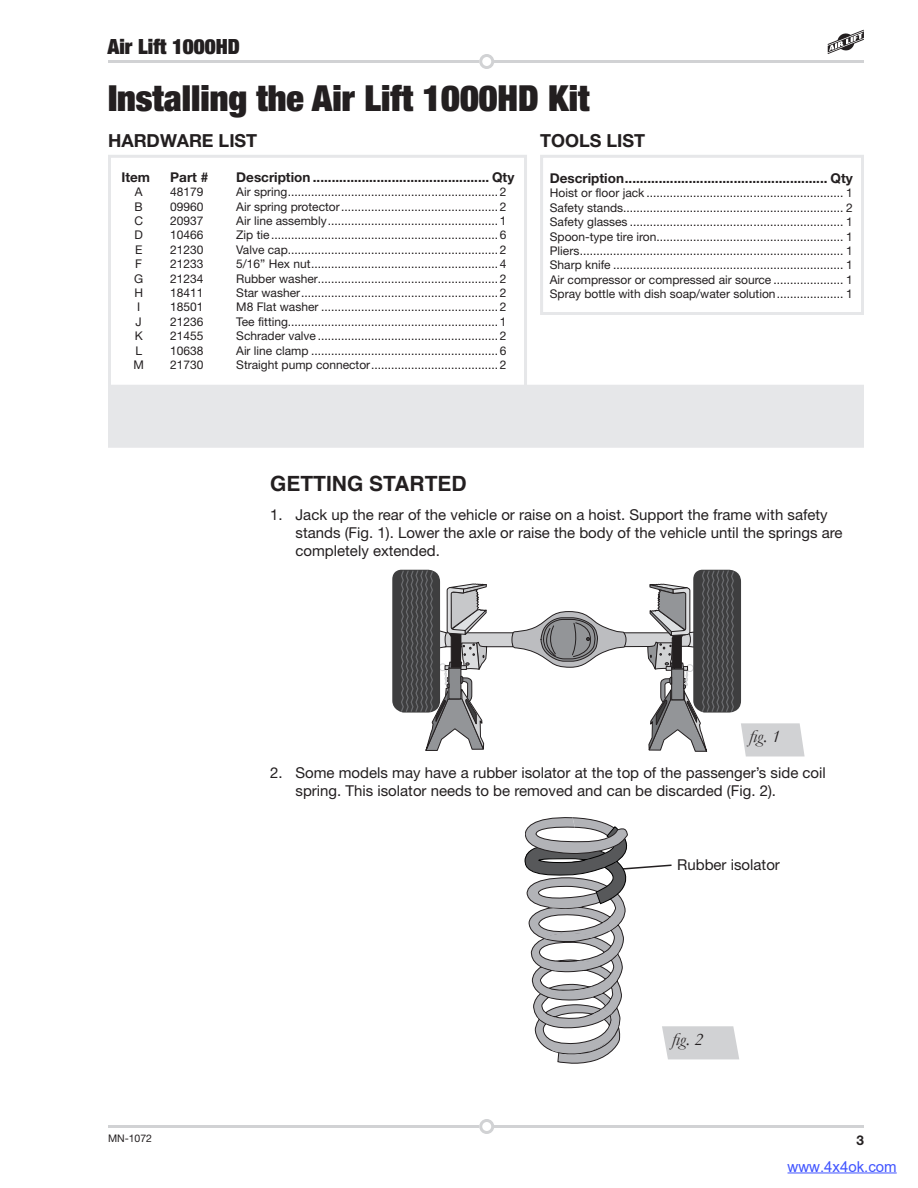
<style>
.page{position:relative;width:918px;height:1188px;background:#fff}
.page>*{position:absolute;margin:0;border:0;box-sizing:border-box;transform-origin:0 0}
.t1{font:900 expanded 36px "Helvetica Neue";color:#231f20}
.t2{font:700 21px "Helvetica";color:#231f20}
.t3{font:900 expanded 21px "Helvetica Neue";color:#231f20}
.t4{font:700 18px "Helvetica Neue";color:#231f20}
.t5{font:italic 18px "Garamond";color:#231f20}
.t6{font:15px/18px "Helvetica Neue";color:#231f20}
.t7{font:15px "Arial";color:#4054ff}
.t8{font:700 13.5px "Helvetica Neue";color:#231f20}
.t9{font:12px/14.4px "Helvetica Neue";color:#231f20;text-align:justify}
.t10{font:10.5px "Helvetica Neue";color:#231f20}
</style>
<div class="page">
<hr style="left:493px;top:1125px;width:371px;height:3px;background:#d1d2d4">
<div style="left:479px;top:1119px;width:15px;height:15px;border:3px solid #d1d2d4;border-radius:50%"></div>
<hr style="left:108px;top:1125px;width:371px;height:3px;background:#d1d2d4">
<hr style="left:493px;top:60px;width:371px;height:3px;background:#d1d2d4">
<div style="left:479px;top:54px;width:15px;height:15px;border:3px solid #d1d2d4;border-radius:50%"></div>
<hr style="left:108px;top:60px;width:371px;height:3px;background:#d1d2d4">
<svg style="left:827px;top:30px;width:37px;height:24px"></svg>
<div style="left:108px;top:155px;width:419px;height:246px;border:3px solid #e6e7e9"></div>
<div style="left:540px;top:155px;width:324px;height:160px;border:3px solid #e6e7e9"></div>
<div style="left:108px;top:385px;width:756px;height:63px;background:#e6e7e9"></div>
<div style="left:444px;top:633px;width:69px;height:14px;background:#d1d2d4"></div>
<div style="left:444px;top:632px;width:69px;height:15px;border:1px solid #231f20"></div>
<svg style="left:392px;top:569px;width:100px;height:182px"></svg>
<svg style="left:511px;top:569px;width:294px;height:187px"></svg>
<svg style="left:524px;top:818px;width:215px;height:245px"></svg>
<hr style="left:788px;top:1173px;width:109px;height:1px;background:#4054ff">
<h2 class="t3" style="left:108px;top:33px;width:134px">Air Lift 1000HD</h2>
<h1 class="t1" style="left:108px;top:76px;width:483px">Installing the Air Lift 1000HD Kit</h1>
<h3 class="t4" style="left:108px;top:129px;width:151px">HARDWARE LIST</h3>
<h3 class="t4" style="left:540px;top:129px;width:107px">TOOLS LIST</h3>
<p class="t8" style="left:550px;top:170px;width:79px">Description.......................................................</p>
<p class="t8" style="left:831px;top:170px;width:24px">Qty</p>
<p class="t9" style="left:550px;top:186px;width:305px">Hoist or floor jack ........................................................... 1<br>Safety stands.................................................................. 2<br>Safety glasses ................................................................ 1<br>Spoon-type tire iron........................................................ 1<br>Pliers............................................................................... 1<br>Sharp knife ..................................................................... 1<br>Air compressor or compressed air source ..................... 1<br>Spray bottle with dish soap/water solution.................... 1</p>
<p class="t8" style="left:122px;top:169px;width:30px">Item</p>
<p class="t8" style="left:170px;top:169px;width:40px">Part #</p>
<p class="t8" style="left:236px;top:169px;width:79px">Description................................................</p>
<p class="t8" style="left:492px;top:169px;width:24px">Qty</p>
<p class="t9" style="left:135px;top:185px;width:9px">A</p>
<p class="t9" style="left:170px;top:185px;width:35px">48179</p>
<p class="t9" style="left:236px;top:185px;width:272px">Air spring............................................................... 2</p>
<p class="t9" style="left:135px;top:199px;width:10px">B</p>
<p class="t9" style="left:170px;top:199px;width:35px">09960</p>
<p class="t9" style="left:236px;top:199px;width:272px">Air spring protector............................................... 2</p>
<p class="t9" style="left:134px;top:213px;width:10px">C</p>
<p class="t9" style="left:170px;top:213px;width:35px">20937</p>
<p class="t9" style="left:236px;top:213px;width:272px">Air line assembly................................................... 1</p>
<p class="t9" style="left:135px;top:228px;width:10px">D</p>
<p class="t9" style="left:170px;top:228px;width:35px">10466</p>
<p class="t9" style="left:236px;top:228px;width:272px">Zip tie .................................................................... 6</p>
<p class="t9" style="left:135px;top:242px;width:9px">E</p>
<p class="t9" style="left:170px;top:242px;width:35px">21230</p>
<p class="t9" style="left:236px;top:242px;width:272px">Valve cap............................................................... 2</p>
<p class="t9" style="left:135px;top:257px;width:8px">F</p>
<p class="t9" style="left:170px;top:257px;width:35px">21233</p>
<p class="t9" style="left:236px;top:257px;width:272px">5/16” Hex nut........................................................ 4</p>
<p class="t9" style="left:134px;top:271px;width:11px">G</p>
<p class="t9" style="left:170px;top:271px;width:35px">21234</p>
<p class="t9" style="left:236px;top:271px;width:272px">Rubber washer...................................................... 2</p>
<p class="t9" style="left:134px;top:285px;width:10px">H</p>
<p class="t9" style="left:170px;top:285px;width:35px">18411</p>
<p class="t9" style="left:236px;top:285px;width:272px">Star washer........................................................... 2</p>
<p class="t9" style="left:137px;top:300px;width:5px">I</p>
<p class="t9" style="left:170px;top:300px;width:35px">18501</p>
<p class="t9" style="left:236px;top:300px;width:272px">M8 Flat washer ..................................................... 2</p>
<p class="t9" style="left:136px;top:314px;width:8px">J</p>
<p class="t9" style="left:170px;top:314px;width:35px">21236</p>
<p class="t9" style="left:236px;top:314px;width:272px">Tee fitting............................................................... 1</p>
<p class="t9" style="left:135px;top:329px;width:10px">K</p>
<p class="t9" style="left:170px;top:329px;width:35px">21455</p>
<p class="t9" style="left:236px;top:329px;width:272px">Schrader valve ...................................................... 2</p>
<p class="t9" style="left:135px;top:343px;width:8px">L</p>
<p class="t9" style="left:170px;top:343px;width:35px">10638</p>
<p class="t9" style="left:236px;top:343px;width:272px">Air line clamp ........................................................ 6</p>
<p class="t9" style="left:134px;top:357px;width:12px">M</p>
<p class="t9" style="left:170px;top:357px;width:35px">21730</p>
<p class="t9" style="left:236px;top:357px;width:272px">Straight pump connector...................................... 2</p>
<h2 class="t2" style="left:270px;top:467px;width:198px">GETTING STARTED</h2>
<p class="t6" style="left:296px;top:505px;width:549px;text-indent:-26px">1. Jack up the rear of the vehicle or raise on a hoist. Support the frame with safety stands (Fig. 1). Lower the axle or raise the body of the vehicle until the springs are completely extended.</p>
<h3 class="t5" style="left:749px;top:724px;width:33px">fig. 1</h3>
<p class="t6" style="left:296px;top:764px;width:532px;text-indent:-26px">2. Some models may have a rubber isolator at the top of the passenger’s side coil spring. This isolator needs to be removed and can be discarded (Fig. 2).</p>
<p class="t6" style="left:677px;top:855px;width:104px">Rubber isolator</p>
<h3 class="t5" style="left:672px;top:1027px;width:33px">fig. 2</h3>
<p class="t10" style="left:108px;top:1132px;width:46px">MN-1072</p>
<p class="t8" style="left:856px;top:1131px;width:9px">3</p>
<p class="t7" style="left:788px;top:1156px;width:111px">www.4x4ok.com</p>
</div>
